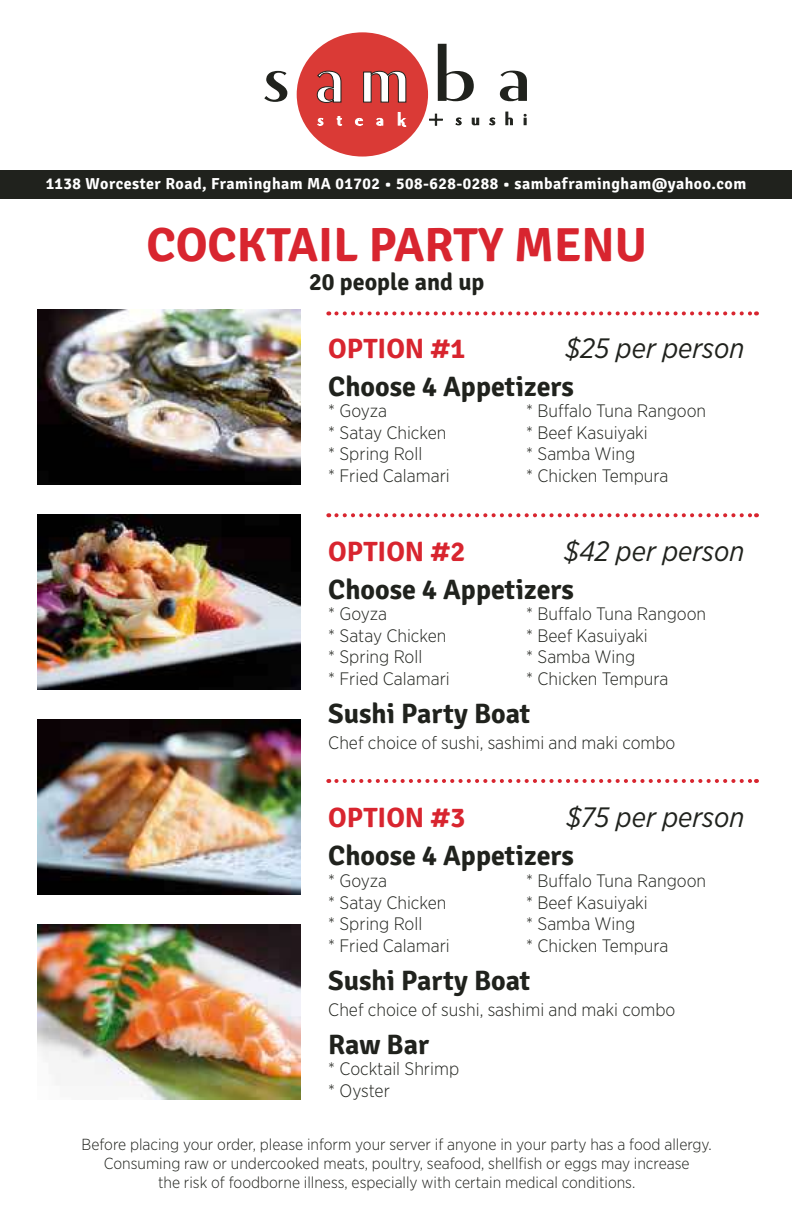
<style>
.page{position:relative;width:792px;height:1224px;background:#fff}
.page>*{position:absolute;margin:0;border:0;box-sizing:border-box;transform-origin:0 0}
.t1{font:700 48px "Signika Negative";color:#d8252f}
.t2{font:700 28px "Signika Negative";color:#20221d}
.t3{font:italic 28px "Gotham Narrow";color:#20221d}
.t4{font:700 28px "Signika Negative";color:#d8252f}
.t5{font:700 24px "Signika Negative";color:#20221d}
.t6{font:300 18px/21.6px "Gotham Narrow";color:#20221d}
.t7{font:300 16px/19.2px "Gotham Narrow";color:#20221d;text-align:center}
.t8{font:700 16px "Signika Negative";letter-spacing:.03em;color:#fff}
</style>
<div class="page">
<div style="left:0;top:170px;width:792px;height:29px;background:#20221d"></div>
<svg style="left:456px;top:118px;width:5px;height:7px"></svg>
<svg style="left:472px;top:118px;width:7px;height:7px"></svg>
<svg style="left:489px;top:118px;width:6px;height:7px"></svg>
<svg style="left:506px;top:112px;width:7px;height:13px"></svg>
<svg style="left:524px;top:114px;width:2px;height:11px"></svg>
<div style="left:297px;top:32px;width:131px;height:125px;background:#da3a36;border-radius:50%"></div>
<svg style="left:318px;top:118px;width:5px;height:7px"></svg>
<svg style="left:337px;top:116px;width:5px;height:9px"></svg>
<svg style="left:355px;top:118px;width:8px;height:7px"></svg>
<svg style="left:377px;top:118px;width:6px;height:7px"></svg>
<svg style="left:398px;top:112px;width:8px;height:14px"></svg>
<svg style="left:438px;top:44px;width:36px;height:57px"></svg>
<svg style="left:500px;top:71px;width:27px;height:30px"></svg>
<svg style="left:264px;top:71px;width:23px;height:31px"></svg>
<svg style="left:316px;top:70px;width:26px;height:33px"></svg>
<svg style="left:363px;top:70px;width:44px;height:33px"></svg>
<svg style="left:429px;top:114px;width:14px;height:11px"></svg>
<img style="left:37px;top:309px;width:263px;height:176px">
<img style="left:37px;top:719px;width:263px;height:176px">
<img style="left:37px;top:514px;width:263px;height:176px">
<img style="left:37px;top:924px;width:263px;height:176px">
<svg style="left:336px;top:311px;width:421px;height:4px"></svg>
<svg style="left:336px;top:513px;width:421px;height:4px"></svg>
<svg style="left:336px;top:779px;width:421px;height:4px"></svg>
<p class="t8" style="left:46px;top:174px;width:702px">1138 Worcester Road, Framingham MA 01702 • 508-628-0288 • sambaframingham@yahoo.com</p>
<h1 class="t1" style="left:146px;top:217px;width:502px">COCKTAIL PARTY MENU</h1>
<h3 class="t5" style="left:309px;top:268px;width:177px">20 people and up</h3>
<h2 class="t4" style="left:328px;top:332px;width:138px">OPTION #1</h2>
<h2 class="t3" style="left:565px;top:331px;width:180px">$25 per person</h2>
<h2 class="t2" style="left:328px;top:369px;width:247px">Choose 4 Appetizers</h2>
<p class="t6" style="left:328px;top:400px;width:60px">* Goyza</p>
<p class="t6" style="left:526px;top:400px;width:181px">* Buffalo Tuna Rangoon</p>
<p class="t6" style="left:328px;top:421px;width:120px">* Satay Chicken</p>
<p class="t6" style="left:526px;top:421px;width:123px">* Beef Kasuiyaki</p>
<p class="t6" style="left:328px;top:443px;width:96px">* Spring Roll</p>
<p class="t6" style="left:526px;top:443px;width:111px">* Samba Wing</p>
<p class="t6" style="left:328px;top:465px;width:123px">* Fried Calamari</p>
<p class="t6" style="left:526px;top:465px;width:143px">* Chicken Tempura</p>
<h2 class="t4" style="left:328px;top:534px;width:138px">OPTION #2</h2>
<h2 class="t3" style="left:564px;top:533px;width:181px">$42 per person</h2>
<h2 class="t2" style="left:328px;top:572px;width:247px">Choose 4 Appetizers</h2>
<p class="t6" style="left:328px;top:603px;width:60px">* Goyza</p>
<p class="t6" style="left:526px;top:603px;width:181px">* Buffalo Tuna Rangoon</p>
<p class="t6" style="left:328px;top:624px;width:120px">* Satay Chicken</p>
<p class="t6" style="left:526px;top:624px;width:123px">* Beef Kasuiyaki</p>
<p class="t6" style="left:328px;top:646px;width:96px">* Spring Roll</p>
<p class="t6" style="left:526px;top:646px;width:111px">* Samba Wing</p>
<p class="t6" style="left:328px;top:667px;width:123px">* Fried Calamari</p>
<p class="t6" style="left:526px;top:667px;width:143px">* Chicken Tempura</p>
<h2 class="t2" style="left:328px;top:697px;width:204px">Sushi Party Boat</h2>
<p class="t6" style="left:328px;top:731px;width:349px">Chef choice of sushi, sashimi and maki combo</p>
<h2 class="t4" style="left:328px;top:801px;width:138px">OPTION #3</h2>
<h2 class="t3" style="left:566px;top:800px;width:179px">$75 per person</h2>
<h2 class="t2" style="left:328px;top:839px;width:247px">Choose 4 Appetizers</h2>
<p class="t6" style="left:328px;top:869px;width:60px">* Goyza</p>
<p class="t6" style="left:526px;top:869px;width:181px">* Buffalo Tuna Rangoon</p>
<p class="t6" style="left:328px;top:891px;width:120px">* Satay Chicken</p>
<p class="t6" style="left:526px;top:891px;width:123px">* Beef Kasuiyaki</p>
<p class="t6" style="left:328px;top:913px;width:96px">* Spring Roll</p>
<p class="t6" style="left:526px;top:913px;width:111px">* Samba Wing</p>
<p class="t6" style="left:328px;top:934px;width:123px">* Fried Calamari</p>
<p class="t6" style="left:526px;top:934px;width:143px">* Chicken Tempura</p>
<h2 class="t2" style="left:328px;top:963px;width:204px">Sushi Party Boat</h2>
<p class="t6" style="left:328px;top:998px;width:349px">Chef choice of sushi, sashimi and maki combo</p>
<h2 class="t2" style="left:328px;top:1027px;width:102px">Raw Bar</h2>
<p class="t6" style="left:328px;top:1058px;width:132px">* Cocktail Shrimp * Oyster</p>
<p class="t7" style="left:82px;top:1134px;width:632px">Before placing your order, please inform your server if anyone in your party has a food allergy.<br>Consuming raw or undercooked meats, poultry, seafood, shellfish or eggs may increase<br>the risk of foodborne illness, especially with certain medical conditions.</p>
</div>
